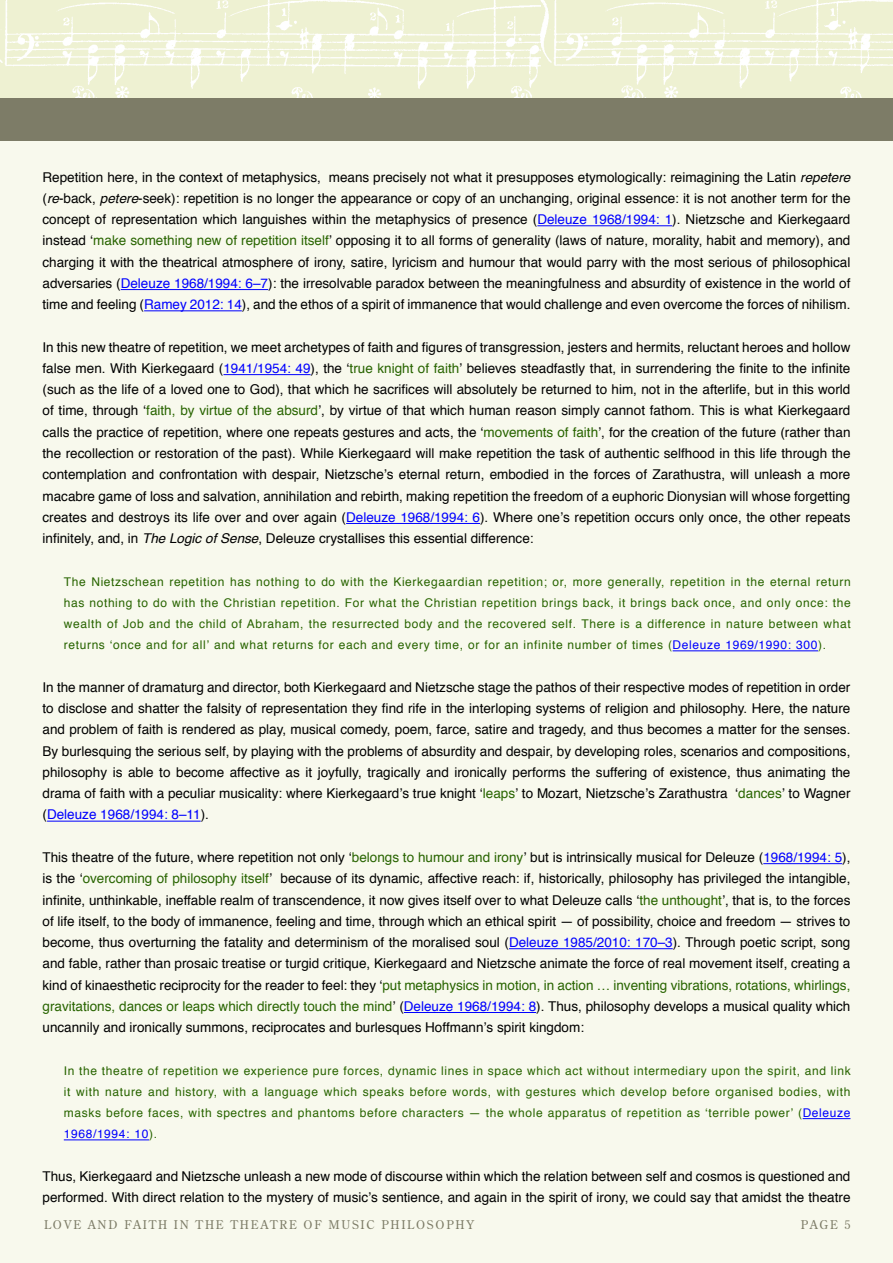
<style>
.page{position:relative;width:893px;height:1263px;background:#f8f9ed}
.page>*{position:absolute;margin:0;border:0;box-sizing:border-box;transform-origin:0 0}
.Body_Copy__JMRO{font:13.5px/21.3px "Helvetica";color:#000;text-align:justify}
.Quote_Para_Text{font:12px/21.3px "Helvetica";letter-spacing:.055em;color:#286400;text-align:justify}
.t1{font:12px "Century Old Style Std";letter-spacing:.15em;color:#7d7c67}
.s1{font-style:italic}
.s2{color:#00f}
.s3{color:#286400}
</style>
<div class="page">
<img style="left:0;top:0;width:505px;height:98px">
<img style="left:505px;top:0;width:388px;height:98px">
<div style="left:0;top:98px;width:893px;height:43px;background:#7d7c67"></div>
<hr style="left:537px;top:225px;width:135px;height:1px;background:#00f">
<hr style="left:121px;top:289px;width:147px;height:1px;background:#00f">
<hr style="left:144px;top:310px;width:98px;height:1px;background:#00f">
<hr style="left:223px;top:374px;width:88px;height:1px;background:#00f">
<hr style="left:346px;top:523px;width:134px;height:1px;background:#00f">
<hr style="left:673px;top:650px;width:145px;height:1px;background:#00f">
<hr style="left:47px;top:821px;width:154px;height:1px;background:#00f">
<hr style="left:763px;top:863px;width:79px;height:1px;background:#00f">
<hr style="left:509px;top:948px;width:164px;height:1px;background:#00f">
<hr style="left:404px;top:1012px;width:132px;height:1px;background:#00f">
<hr style="left:803px;top:1118px;width:47px;height:1px;background:#00f">
<hr style="left:64px;top:1139px;width:85px;height:1px;background:#00f">
<p class="Body_Copy__JMRO" style="left:43px;top:167px;width:809px">Repetition here, in the context of metaphysics, means precisely not what it presupposes etymologically: reimagining the Latin <span class="s1">repetere </span>(<span class="s1">re</span>-back, <span class="s1">petere</span>-seek): repetition is no longer the appearance or copy of an unchanging, original essence: it is not another term for the concept of representation which languishes within the metaphysics of presence (<span class="s2">Deleuze 1968/1994: 1</span>). Nietzsche and Kierkegaard instead ‘<span class="s3">make something new of repetition itself</span>’ opposing it to all forms of generality (laws of nature, morality, habit and memory), and charging it with the theatrical atmosphere of irony, satire, lyricism and humour that would parry with the most serious of philosophical adversaries (<span class="s2">Deleuze 1968/1994: 6–7</span>): the irresolvable paradox between the meaningfulness and absurdity of existence in the world of time and feeling (<span class="s2">Ramey 2012: 14</span>), and the ethos of a spirit of immanence that would challenge and even overcome the forces of nihilism.</p>
<p class="Body_Copy__JMRO" style="left:43px;top:337px;width:809px">In this new theatre of repetition, we meet archetypes of faith and figures of transgression, jesters and hermits, reluctant heroes and hollow false men. With Kierkegaard (<span class="s2">1941/1954: 49</span>), the ‘<span class="s3">true knight of faith</span>’ believes steadfastly that, in surrendering the finite to the infinite (such as the life of a loved one to God), that which he sacrifices will absolutely be returned to him, not in the afterlife, but in this world of time, through ‘<span class="s3">faith, by virtue of the absurd</span>’, by virtue of that which human reason simply cannot fathom. This is what Kierkegaard calls the practice of repetition, where one repeats gestures and acts, the ‘<span class="s3">movements of faith</span>’, for the creation of the future (rather than the recollection or restoration of the past). While Kierkegaard will make repetition the task of authentic selfhood in this life through the contemplation and confrontation with despair, Nietzsche’s eternal return, embodied in the forces of Zarathustra, will unleash a more macabre game of loss and salvation, annihilation and rebirth, making repetition the freedom of a euphoric Dionysian will whose forgetting creates and destroys its life over and over again (<span class="s2">Deleuze 1968/1994: 6</span>). Where one’s repetition occurs only once, the other repeats infinitely, and, in <span class="s1">The Logic of Sense</span>, Deleuze crystallises this essential difference:</p>
<p class="Quote_Para_Text" style="left:64px;top:571px;width:788px">The Nietzschean repetition has nothing to do with the Kierkegaardian repetition; or, more generally, repetition in the eternal return has nothing to do with the Christian repetition. For what the Christian repetition brings back, it brings back once, and only once: the wealth of Job and the child of Abraham, the resurrected body and the recovered self. There is a difference in nature between what returns ‘once and for all’ and what returns for each and every time, or for an infinite number of times (<span class="s2">Deleuze 1969/1990: 300</span>).</p>
<p class="Body_Copy__JMRO" style="left:43px;top:677px;width:809px">In the manner of dramaturg and director, both Kierkegaard and Nietzsche stage the pathos of their respective modes of repetition in order to disclose and shatter the falsity of representation they find rife in the interloping systems of religion and philosophy. Here, the nature and problem of faith is rendered as play, musical comedy, poem, farce, satire and tragedy, and thus becomes a matter for the senses.<br>By burlesquing the serious self, by playing with the problems of absurdity and despair, by developing roles, scenarios and compositions, philosophy is able to become affective as it joyfully, tragically and ironically performs the suffering of existence, thus animating the drama of faith with a peculiar musicality: where Kierkegaard’s true knight ‘<span class="s3">leaps</span>’ to Mozart, Nietzsche’s Zarathustra ‘<span class="s3">dances</span>’ to Wagner (<span class="s2">Deleuze 1968/1994: 8–11</span>).</p>
<p class="Body_Copy__JMRO" style="left:43px;top:847px;width:809px">This theatre of the future, where repetition not only ‘<span class="s3">belongs to humour and irony</span>’ but is intrinsically musical for Deleuze (<span class="s2">1968/1994: 5</span>), is the ‘<span class="s3">overcoming of philosophy itself</span>’ because of its dynamic, affective reach: if, historically, philosophy has privileged the intangible, infinite, unthinkable, ineffable realm of transcendence, it now gives itself over to what Deleuze calls ‘<span class="s3">the unthought</span>’, that is, to the forces of life itself, to the body of immanence, feeling and time, through which an ethical spirit — of possibility, choice and freedom — strives to become, thus overturning the fatality and determinism of the moralised soul (<span class="s2">Deleuze 1985/2010: 170–3</span>). Through poetic script, song and fable, rather than prosaic treatise or turgid critique, Kierkegaard and Nietzsche animate the force of real movement itself, creating a kind of kinaesthetic reciprocity for the reader to feel: they ‘<span class="s3">put metaphysics in motion, in action … inventing vibrations, rotations, whirlings, gravitations, dances or leaps which directly touch the mind</span>’ (<span class="s2">Deleuze 1968/1994: 8</span>). Thus, philosophy develops a musical quality which uncannily and ironically summons, reciprocates and burlesques Hoffmann’s spirit kingdom:</p>
<p class="Quote_Para_Text" style="left:64px;top:1060px;width:788px">In the theatre of repetition we experience pure forces, dynamic lines in space which act without intermediary upon the spirit, and link it with nature and history, with a language which speaks before words, with gestures which develop before organised bodies, with masks before faces, with spectres and phantoms before characters — the whole apparatus of repetition as ‘terrible power’ (<span class="s2">Deleuze 1968/1994: 10</span>).</p>
<p class="Body_Copy__JMRO" style="left:43px;top:1166px;width:809px">Thus, Kierkegaard and Nietzsche unleash a new mode of discourse within which the relation between self and cosmos is questioned and performed. With direct relation to the mystery of music’s sentience, and again in the spirit of irony, we could say that amidst the theatre</p>
<p class="t1" style="left:44px;top:1217px;width:431px">LOVE AND FAITH IN THE THEATRE OF MUSIC PHILOSOPHY</p>
<p class="t1" style="left:801px;top:1217px;width:51px">PAGE 5</p>
</div>
